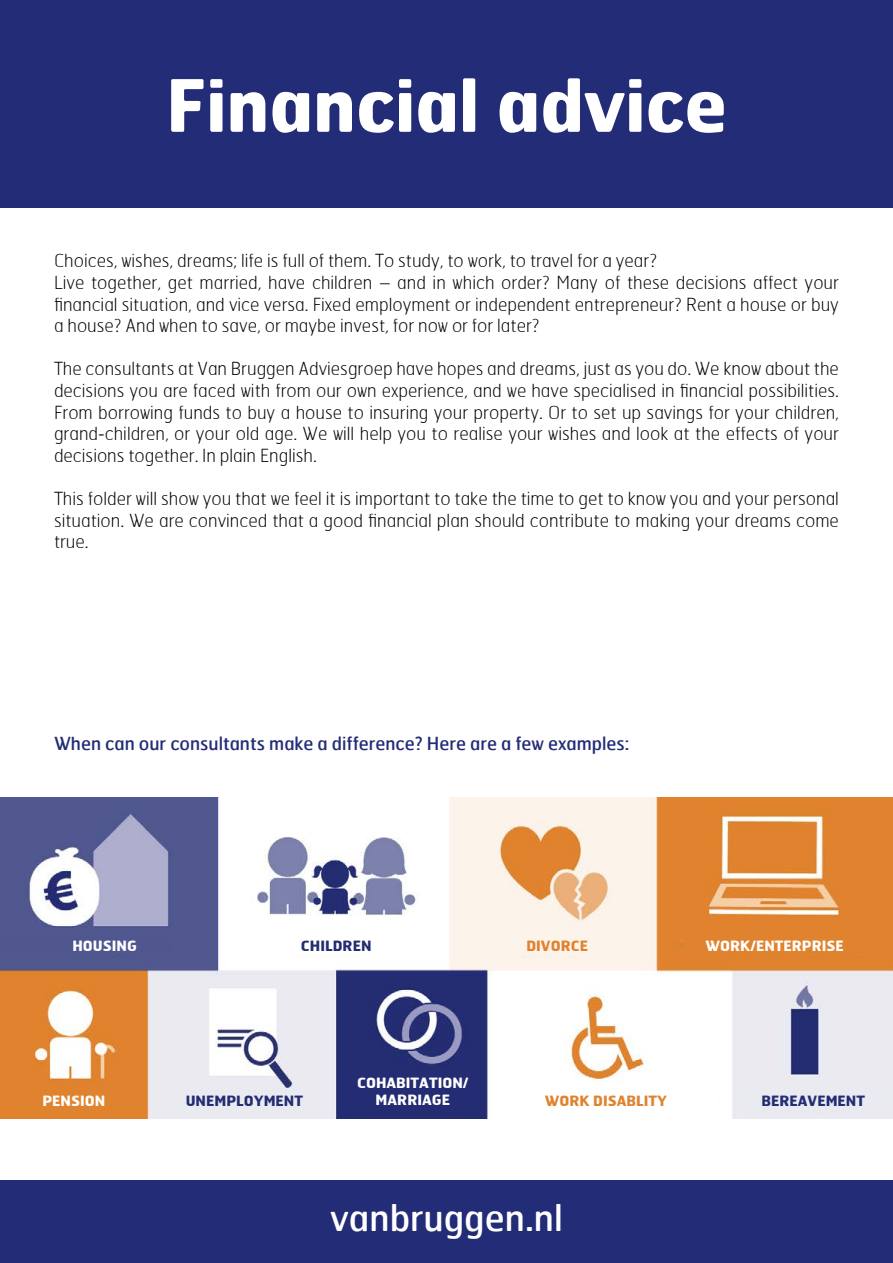
<style>
.page{position:relative;width:893px;height:1263px;background:#fff}
.page>*{position:absolute;margin:0;border:0;box-sizing:border-box;transform-origin:0 0}
.t1{font:700 72px "Hermes";color:#fff}
.t2{font:36px "Hermes";color:#fff}
.t3{font:100 18px/21.6px "Hermes";color:#000;text-align:justify}
.t4{font:18px "Hermes";color:#232c77}
.t5{font:700 14.1px/17px "Hermes";color:#fff;text-align:center}
.t6{font:700 14.1px "Hermes";color:#242d73}
.t7{font:700 14.1px "Hermes";color:#e0832e}
.s1{font-family:"Helvetica Neue";font-weight:300}
</style>
<div class="page">
<div style="left:0;top:0;width:893px;height:208px;background:#232c77"></div>
<div style="left:0;top:1180px;width:893px;height:83px;background:#232c77"></div>
<img style="left:0;top:797px;width:893px;height:321px">
<div style="left:0;top:937px;width:173px;height:18px;background:#50578f"></div>
<div style="left:18px;top:1092px;width:124px;height:18px;background:#e0832e"></div>
<div style="left:173px;top:1092px;width:133px;height:18px;background:#eaeaf1"></div>
<div style="left:346px;top:1072px;width:133px;height:38px;background:#242d73"></div>
<div style="left:515px;top:1082px;width:204px;height:28px;background:#fff"></div>
<div style="left:741px;top:1085px;width:151px;height:25px;background:#eaeaf1"></div>
<div style="left:232px;top:937px;width:172px;height:18px;background:#fff"></div>
<div style="left:476px;top:937px;width:149px;height:18px;background:#fcf3ea"></div>
<div style="left:682px;top:938px;width:193px;height:17px;background:#e0832e"></div>
<h1 class="t1" style="left:166px;top:59px;width:562px">Financial advice</h1>
<p class="t3" style="left:54px;top:250px;width:786px;text-align:left">Choices, wishes, dreams; life is full of them. To study, to work, to travel for a year?<br>Live together, get married, have children – and in which order? Many of these decisions affect your financial situation, and vice versa. Fixed employment or independent entrepreneur? Rent a house or buy a house? And when to save, or maybe invest, for now or for later?</p>
<p class="t3" style="left:54px;top:358px;width:786px">The consultants at Van Bruggen Adviesgroep have hopes and dreams, just as you do. We know about the decisions you are faced with from our own experience, and we have specialised in financial possibilities.<br>From borrowing funds to buy a house to insuring your property. Or to set up savings for your children, grand<span class="s1">-</span>children, or your old age. We will help you to realise your wishes and look at the effects of your decisions together. In plain English.</p>
<p class="t3" style="left:54px;top:487px;width:786px">This folder will show you that we feel it is important to take the time to get to know you and your personal situation. We are convinced that a good financial plan should contribute to making your dreams come true.</p>
<p class="t4" style="left:54px;top:731px;width:577px">When can our consultants make a difference? Here are a few examples:</p>
<p class="t5" style="left:72px;top:936px;width:66px">HOUSING</p>
<p class="t6" style="left:301px;top:936px;width:72px">CHILDREN</p>
<p class="t7" style="left:526px;top:936px;width:63px">DIVORCE</p>
<p class="t5" style="left:705px;top:937px;width:140px">WORK/ENTERPRISE</p>
<p class="t5" style="left:42px;top:1091px;width:64px">PENSION</p>
<p class="t6" style="left:186px;top:1091px;width:119px">UNEMPLOYMENT</p>
<p class="t5" style="left:357px;top:1074px;width:113px">COHABITATION/<br>MARRIAGE</p>
<p class="t7" style="left:545px;top:1091px;width:124px">WORK DISABLITY</p>
<p class="t6" style="left:761px;top:1091px;width:105px">BEREAVEMENT</p>
<h2 class="t2" style="left:330px;top:1195px;width:234px">vanbruggen.nl</h2>
</div>
